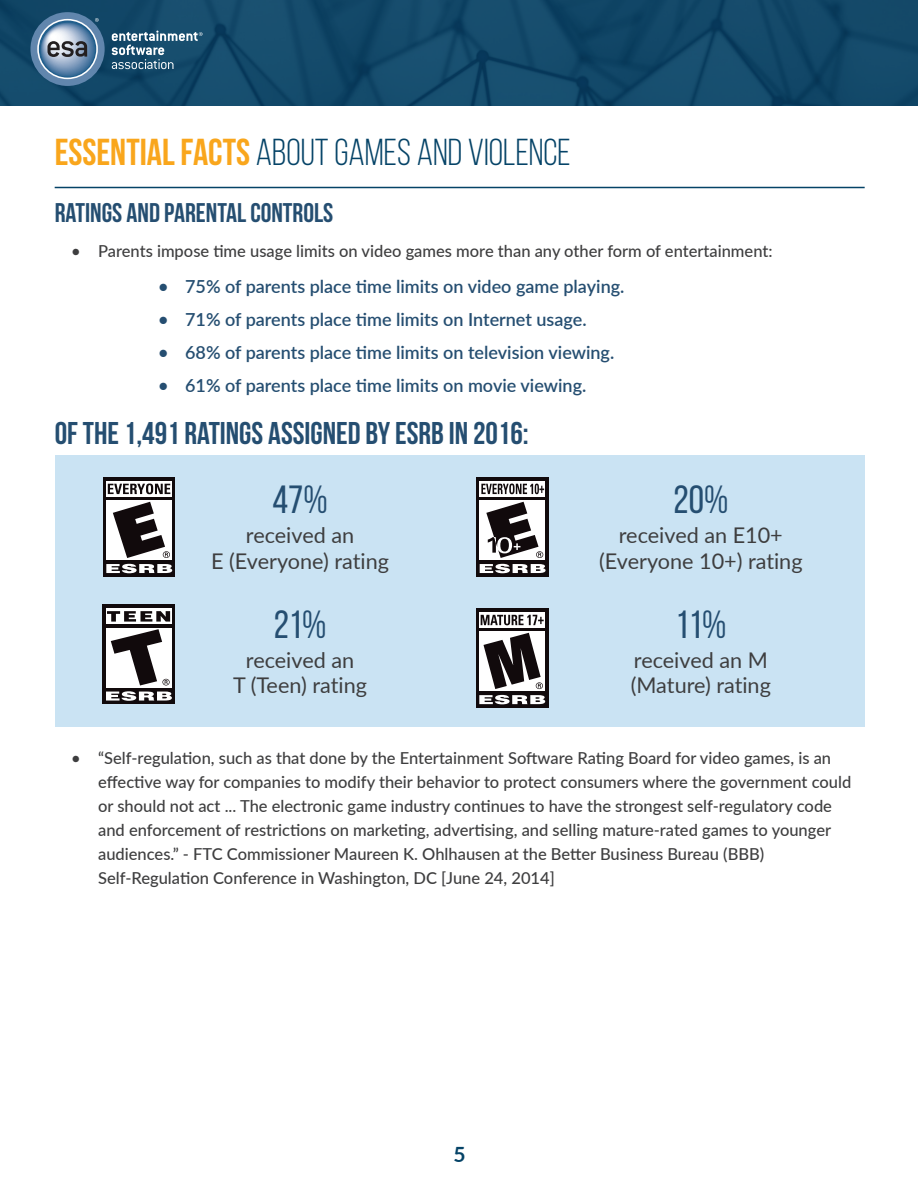
<style>
.page{position:relative;width:918px;height:1188px;background:#fff}
.page>*{position:absolute;margin:0;border:0;box-sizing:border-box;transform-origin:0 0}
.t1{font:39.3px "Bebas Neue";color:#254e71}
.t2{font:37.5px "Bebas Neue";color:#054367}
.t3{font:700 31.5px "Bebas Neue";color:#254e71}
.t4{font:700 27px "Bebas Neue";color:#254e71}
.t5{font:21.6px/25.5px "Lato";color:#3e3e3f;text-align:center}
.t6{font:700 21px "Lato";color:#054367}
.t7{font:600 18px "Lato";color:#254e71}
.t8{font:500 16.5px/24px "Lato";color:#3e3e3f}
.s1{font-weight:700;color:#f9a61c}
</style>
<div class="page">
<img style="left:0;top:0;width:918px;height:105px">
<svg style="left:30px;top:12px;width:75px;height:74px"></svg>
<svg style="left:40px;top:18px;width:59px;height:59px;background:#7893ad"></svg>
<svg style="left:112px;top:31px;width:91px;height:38px;background:#47718a"></svg>
<hr style="left:55px;top:187px;width:810px;height:1px;background:#054367">
<div style="left:55px;top:456px;width:810px;height:271px;background:#cae3f3"></div>
<div style="left:103px;top:477px;width:72px;height:99px;background:#110a0c"></div>
<svg style="left:106px;top:481px;width:66px;height:15px"></svg>
<div style="left:106px;top:500px;width:66px;height:60px;background:#fff"></div>
<svg style="left:106px;top:564px;width:66px;height:9px"></svg>
<svg style="left:108px;top:484px;width:62px;height:10px"></svg>
<svg style="left:113px;top:502px;width:57px;height:56px"></svg>
<div style="left:476px;top:477px;width:72px;height:99px;background:#110a0c"></div>
<svg style="left:479px;top:481px;width:66px;height:15px"></svg>
<div style="left:480px;top:500px;width:65px;height:60px;background:#fff"></div>
<svg style="left:480px;top:564px;width:66px;height:9px"></svg>
<svg style="left:481px;top:484px;width:63px;height:10px"></svg>
<svg style="left:486px;top:502px;width:57px;height:56px"></svg>
<div style="left:476px;top:608px;width:72px;height:99px;background:#110a0c"></div>
<svg style="left:479px;top:612px;width:66px;height:15px"></svg>
<div style="left:479px;top:631px;width:66px;height:60px;background:#fff"></div>
<svg style="left:479px;top:695px;width:66px;height:9px"></svg>
<svg style="left:481px;top:615px;width:63px;height:10px"></svg>
<svg style="left:484px;top:633px;width:59px;height:56px"></svg>
<div style="left:103px;top:604px;width:72px;height:100px;background:#110a0c"></div>
<div style="left:106px;top:609px;width:66px;height:15px;background:#fff"></div>
<div style="left:106px;top:628px;width:66px;height:59px;background:#fff"></div>
<svg style="left:106px;top:691px;width:66px;height:10px"></svg>
<svg style="left:107px;top:611px;width:63px;height:11px"></svg>
<svg style="left:111px;top:629px;width:59px;height:56px"></svg>
<p class="t2" style="left:55px;top:132px;width:518px"><span class="s1">ESSENTIAL FACTS</span> ABOUT GAMES AND VIOLENCE</p>
<p class="t4" style="left:55px;top:198px;width:280px">RATINGS AND PARENTAL CONTROLS</p>
<p class="t8" style="left:71px;top:238px;width:703px">• Parents impose time usage limits on video games more than any other form of entertainment:</p>
<p class="t7" style="left:158px;top:273px;width:468px">• 75% of parents place time limits on video game playing.</p>
<p class="t7" style="left:158px;top:306px;width:430px">• 71% of parents place time limits on Internet usage.</p>
<p class="t7" style="left:158px;top:339px;width:458px">• 68% of parents place time limits on television viewing.</p>
<p class="t7" style="left:158px;top:372px;width:430px">• 61% of parents place time limits on movie viewing.</p>
<p class="t3" style="left:55px;top:416px;width:476px">OF THE 1,491 RATINGS ASSIGNED BY ESRB IN 2016:</p>
<p class="t1" style="left:273px;top:479px;width:57px">47%</p>
<p class="t5" style="left:211px;top:521px;width:179px">received an<br>E (Everyone) rating</p>
<p class="t1" style="left:274px;top:603px;width:54px">21%</p>
<p class="t5" style="left:233px;top:646px;width:135px">received an<br>T (Teen) rating</p>
<p class="t1" style="left:674px;top:479px;width:56px">20%</p>
<p class="t5" style="left:599px;top:521px;width:205px">received an E10+ (Everyone 10+) rating</p>
<p class="t1" style="left:675px;top:603px;width:52px">11%</p>
<p class="t5" style="left:631px;top:646px;width:142px;text-align:left">received an M (Mature) rating</p>
<p class="t8" style="left:98px;top:745px;width:755px;text-indent:-27px">• “Self-regulation, such as that done by the Entertainment Software Rating Board for video games, is an effective way for companies to modify their behavior to protect consumers where the government could or should not act ... The electronic game industry continues to have the strongest self-regulatory code and enforcement of restrictions on marketing, advertising, and selling mature-rated games to younger audiences.” - FTC Commissioner Maureen K. Ohlhausen at the Better Business Bureau (BBB)<br>Self-Regulation Conference in Washington, DC [June 24, 2014]</p>
<p class="t6" style="left:453px;top:1139px;width:14px">5</p>
</div>
